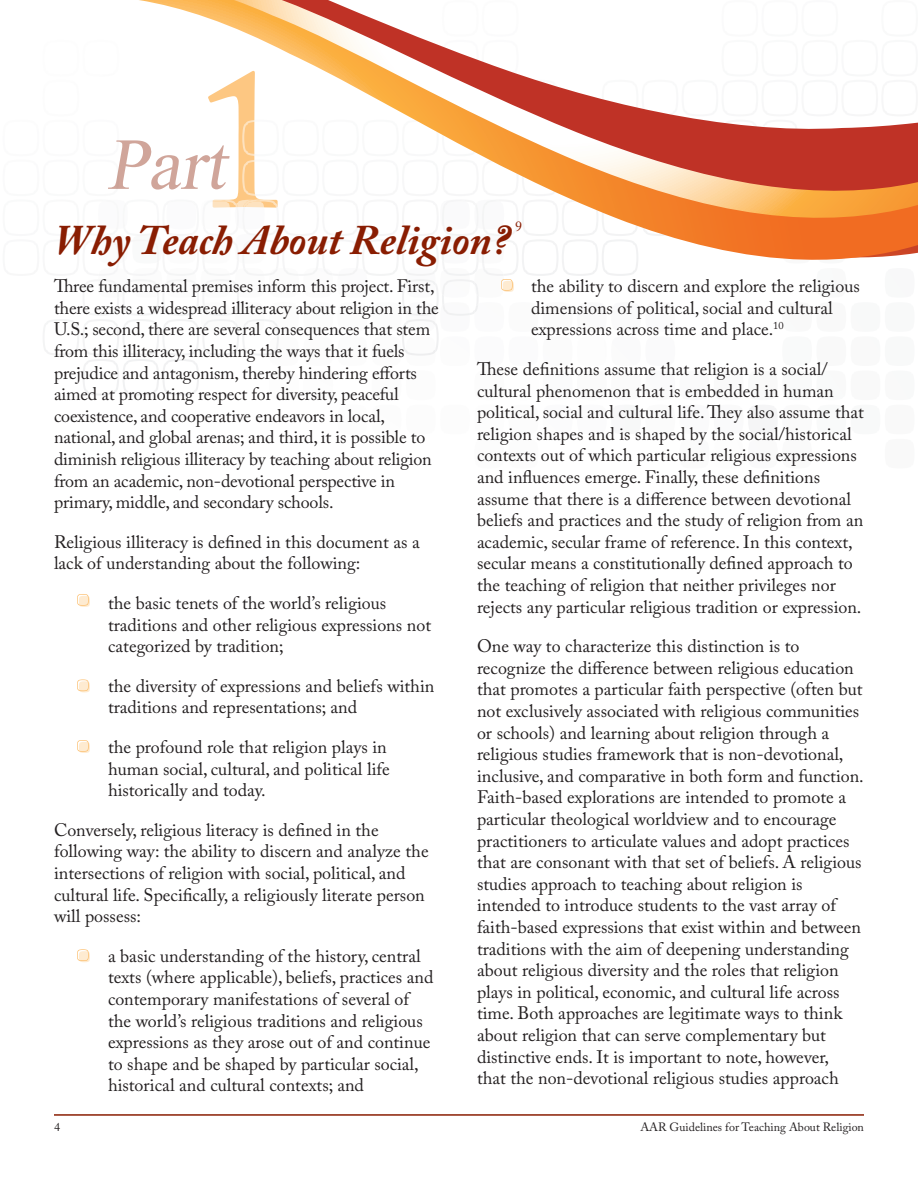
<style>
.page{position:relative;width:918px;height:1188px;background:#fff}
.page>*{position:absolute;margin:0;border:0;box-sizing:border-box;transform-origin:0 0}
.Page_Headers{font:italic 700 42px "Adobe Caslon Pro";color:#891d02}
.Body{font:18px/21.6px "Adobe Caslon Pro";color:#231f20}
.Bullets{font:18px/21.6px "Adobe Caslon Pro";color:#231f20}
.Page_Headers-2{font:13.95px "Adobe Caslon Pro";color:#891d02}
.t1{font:12px "Adobe Caslon Pro";color:#231f20}
</style>
<div class="page">
<hr style="left:54px;top:1114px;width:810px;height:2px;background:#891d02">
<svg style="left:77px;top:594px;width:13px;height:13px"></svg>
<svg style="left:77px;top:679px;width:13px;height:13px"></svg>
<svg style="left:77px;top:740px;width:13px;height:13px"></svg>
<svg style="left:77px;top:949px;width:13px;height:13px"></svg>
<svg style="left:43px;top:0;width:875px;height:395px"></svg>
<p class="Page_Headers" style="left:54px;top:215px;width:457px">Why Teach About Religion?</p>
<p class="Page_Headers-2" style="left:515px;top:218px;width:8px">9</p>
<p class="Body" style="left:54px;top:275px;width:386px">Three fundamental premises inform this project. First, there exists a widespread illiteracy about religion in the U.S.; second, there are several consequences that stem from this illiteracy, including the ways that it fuels prejudice and antagonism, thereby hindering efforts aimed at promoting respect for diversity, peaceful coexistence, and cooperative endeavors in local, national, and global arenas; and third, it is possible to diminish religious illiteracy by teaching about religion from an academic, non-devotional perspective in primary, middle, and secondary schools.</p>
<p class="Body" style="left:54px;top:531px;width:367px">Religious illiteracy is defined in this document as a lack of understanding about the following:</p>
<p class="Bullets" style="left:108px;top:592px;width:325px;text-indent:-27px">• the basic tenets of the world’s religious traditions and other religious expressions not categorized by tradition;</p>
<p class="Bullets" style="left:108px;top:675px;width:328px;text-indent:-27px">• the diversity of expressions and beliefs within traditions and representations; and</p>
<p class="Bullets" style="left:108px;top:736px;width:283px;text-indent:-27px">• the profound role that religion plays in human social, cultural, and political life historically and today.</p>
<p class="Body" style="left:54px;top:819px;width:376px">Conversely, religious literacy is defined in the following way: the ability to discern and analyze the intersections of religion with social, political, and cultural life. Specifically, a religiously literate person will possess:</p>
<p class="Bullets" style="left:108px;top:945px;width:327px;text-indent:-27px">• a basic understanding of the history, central texts (where applicable), beliefs, practices and contemporary manifestations of several of the world’s religious traditions and religious expressions as they arose out of and continue to shape and be shaped by particular social, historical and cultural contexts; and</p>
<p class="Bullets" style="left:531px;top:275px;width:330px;text-indent:-27px">• the ability to discern and explore the religious dimensions of political, social and cultural expressions across time and place.<sup>10</sup></p>
<p class="Body" style="left:477px;top:358px;width:389px">These definitions assume that religion is a social/ cultural phenomenon that is embedded in human political, social and cultural life. They also assume that religion shapes and is shaped by the social/historical contexts out of which particular religious expressions and influences emerge. Finally, these definitions assume that there is a difference between devotional beliefs and practices and the study of religion from an academic, secular frame of reference. In this context, secular means a constitutionally defined approach to the teaching of religion that neither privileges nor rejects any particular religious tradition or expression.</p>
<p class="Body" style="left:477px;top:635px;width:388px">One way to characterize this distinction is to recognize the difference between religious education that promotes a particular faith perspective (often but not exclusively associated with religious communities or schools) and learning about religion through a religious studies framework that is non-devotional, inclusive, and comparative in both form and function.<br>Faith-based explorations are intended to promote a particular theological worldview and to encourage practitioners to articulate values and adopt practices that are consonant with that set of beliefs. A religious studies approach to teaching about religion is intended to introduce students to the vast array of faith-based expressions that exist within and between traditions with the aim of deepening understanding about religious diversity and the roles that religion plays in political, economic, and cultural life across time. Both approaches are legitimate ways to think about religion that can serve complementary but distinctive ends. It is important to note, however,<br>that the non-devotional religious studies approach</p>
<p class="t1" style="left:54px;top:1120px;width:7px">4</p>
<p class="t1" style="left:640px;top:1120px;width:225px">AAR Guidelines for Teaching About Religion</p>
</div>
